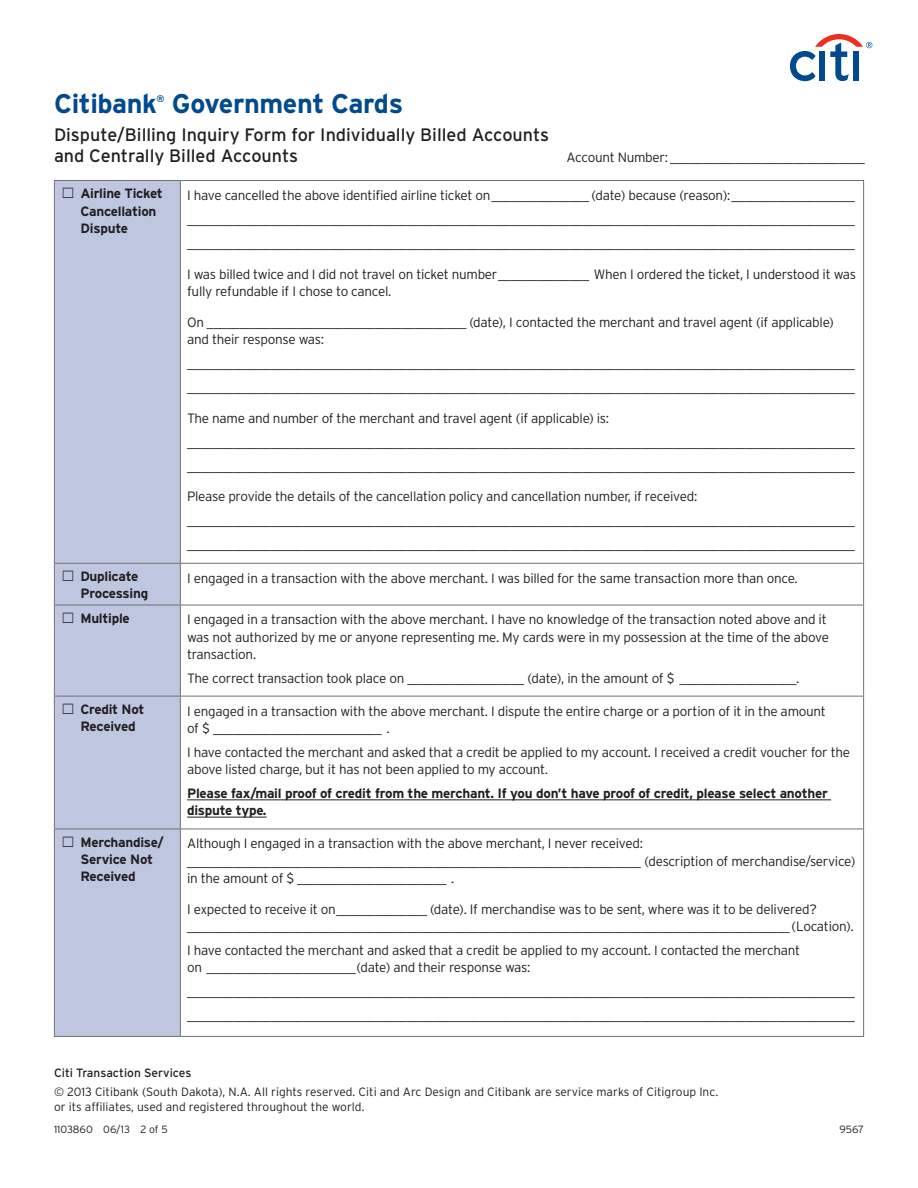
<style>
.page{position:relative;width:918px;height:1188px;background:#fff}
.page>*{position:absolute;margin:0;border:0;box-sizing:border-box;transform-origin:0 0}
.t1{font:700 27px "Interstate";letter-spacing:-.015em;color:#004a8d}
.t2{font:18px/21px "Interstate";color:#231f20}
.t3{font:300 13.5px/17.2px "Interstate";letter-spacing:-.02em;color:#231f20}
.t4{font:700 13.5px/17.2px "Interstate";letter-spacing:-.02em;color:#231f20}
.t5{font:300 12px/15px "Interstate";color:#231f20}
.t6{font:12px "Interstate";color:#231f20}
.t7{font:300 10.5px "Interstate";color:#231f20}
.t8{font:700 9.6px "Interstate";color:#004a8d}
</style>
<div class="page">
<svg style="left:790px;top:34px;width:82px;height:47px"></svg>
<div style="left:55px;top:181px;width:125px;height:855px;background:#bfc7e0"></div>
<hr style="left:54px;top:180px;width:126px;height:1px;background:#717074">
<hr style="left:54px;top:563px;width:126px;height:1px;background:#717074">
<hr style="left:54px;top:605px;width:126px;height:1px;background:#717074">
<hr style="left:54px;top:696px;width:126px;height:1px;background:#717074">
<hr style="left:54px;top:829px;width:126px;height:1px;background:#717074">
<hr style="left:54px;top:1036px;width:126px;height:1px;background:#717074">
<hr style="left:54px;top:181px;width:1px;height:382px;background:#717074">
<hr style="left:180px;top:180px;width:684px;height:1px;background:#717074">
<hr style="left:180px;top:181px;width:1px;height:382px;background:#717074">
<hr style="left:863px;top:181px;width:1px;height:382px;background:#717074">
<hr style="left:54px;top:564px;width:1px;height:41px;background:#717074">
<hr style="left:180px;top:563px;width:684px;height:1px;background:#717074">
<hr style="left:180px;top:564px;width:1px;height:41px;background:#717074">
<hr style="left:863px;top:564px;width:1px;height:41px;background:#717074">
<hr style="left:54px;top:605px;width:1px;height:91px;background:#717074">
<hr style="left:180px;top:605px;width:684px;height:1px;background:#717074">
<hr style="left:180px;top:605px;width:1px;height:91px;background:#717074">
<hr style="left:863px;top:605px;width:1px;height:91px;background:#717074">
<hr style="left:54px;top:696px;width:1px;height:133px;background:#717074">
<hr style="left:180px;top:696px;width:684px;height:1px;background:#717074">
<hr style="left:180px;top:696px;width:1px;height:133px;background:#717074">
<hr style="left:863px;top:696px;width:1px;height:133px;background:#717074">
<hr style="left:54px;top:829px;width:1px;height:207px;background:#717074">
<hr style="left:180px;top:829px;width:684px;height:1px;background:#717074">
<hr style="left:180px;top:829px;width:1px;height:207px;background:#717074">
<hr style="left:863px;top:829px;width:1px;height:207px;background:#717074">
<hr style="left:180px;top:1036px;width:684px;height:1px;background:#717074">
<hr style="left:187px;top:800px;width:644px;height:1px;background:#231f20">
<hr style="left:187px;top:817px;width:80px;height:1px;background:#231f20">
<h1 class="t1" style="left:54px;top:87px;width:105px">Citibank</h1>
<p class="t8" style="left:157px;top:92px;width:10px">®</p>
<h1 class="t1" style="left:172px;top:87px;width:233px">Government Cards</h1>
<h2 class="t2" style="left:54px;top:124px;width:497px">Dispute/Billing Inquiry Form for Individually Billed Accounts and Centrally Billed Accounts</h2>
<p class="t4" style="left:81px;top:185px;width:84px;text-indent:-20px">□ Airline Ticket<br>Cancellation<br>Dispute</p>
<p class="t3" style="left:187px;top:183px;width:669px;line-height:24px;text-align:justify">I have cancelled the above identified airline ticket on_______________ (date) because (reason):___________________ _______________________________________________________________________________________________________ _______________________________________________________________________________________________________</p>
<p class="t3" style="left:187px;top:265px;width:670px">I was billed twice and I did not travel on ticket number______________ When I ordered the ticket, I understood it was fully refundable if I chose to cancel.</p>
<p class="t3" style="left:187px;top:313px;width:648px">On ________________________________________ (date), I contacted the merchant and travel agent (if applicable) and their response was:</p>
<p class="t3" style="left:187px;top:351px;width:669px;line-height:24px">_______________________________________________________________________________________________________ _______________________________________________________________________________________________________</p>
<p class="t3" style="left:187px;top:406px;width:669px;line-height:24px">The name and number of the merchant and travel agent (if applicable) is: _______________________________________________________________________________________________________ _______________________________________________________________________________________________________</p>
<p class="t3" style="left:187px;top:485px;width:669px;line-height:24px">Please provide the details of the cancellation policy and cancellation number, if received: _______________________________________________________________________________________________________ _______________________________________________________________________________________________________</p>
<p class="t4" style="left:81px;top:568px;width:69px;text-indent:-20px">□ Duplicate<br>Processing</p>
<p class="t3" style="left:187px;top:569px;width:612px">I engaged in a transaction with the above merchant. I was billed for the same transaction more than once.</p>
<p class="t4" style="left:61px;top:609px;width:70px">□ Multiple</p>
<p class="t3" style="left:187px;top:611px;width:643px">I engaged in a transaction with the above merchant. I have no knowledge of the transaction noted above and it was not authorized by me or anyone representing me. My cards were in my possession at the time of the above transaction.</p>
<p class="t3" style="left:187px;top:669px;width:614px">The correct transaction took place on __________________ (date), in the amount of $ __________________.</p>
<p class="t4" style="left:81px;top:700px;width:65px;text-indent:-20px">□ Credit Not<br>Received</p>
<p class="t3" style="left:187px;top:702px;width:640px">I engaged in a transaction with the above merchant. I dispute the entire charge or a portion of it in the amount of $ __________________________ .</p>
<p class="t3" style="left:187px;top:743px;width:665px">I have contacted the merchant and asked that a credit be applied to my account. I received a credit voucher for the above listed charge, but it has not been applied to my account.</p>
<p class="t4" style="left:187px;top:785px;width:642px">Please fax/mail proof of credit from the merchant. If you don’t have proof of credit, please select another dispute type.</p>
<p class="t4" style="left:81px;top:833px;width:85px;text-indent:-20px">□ Merchandise/<br>Service Not<br>Received</p>
<p class="t3" style="left:187px;top:835px;width:670px">Although I engaged in a transaction with the above merchant, I never received: ______________________________________________________________________ (description of merchandise/service) in the amount of $ _______________________ .</p>
<p class="t3" style="left:187px;top:900px;width:668px">I expected to receive it on______________ (date). If merchandise was to be sent, where was it to be delivered? _____________________________________________________________________________________________(Location).</p>
<p class="t3" style="left:187px;top:941px;width:615px">I have contacted the merchant and asked that a credit be applied to my account. I contacted the merchant on _______________________(date) and their response was:</p>
<p class="t3" style="left:187px;top:979px;width:669px;line-height:24px">_______________________________________________________________________________________________________ _______________________________________________________________________________________________________</p>
<p class="t3" style="left:567px;top:149px;width:300px">Account Number: ______________________________</p>
<p class="t6" style="left:54px;top:1066px;width:139px">Citi Transaction Services</p>
<p class="t5" style="left:54px;top:1084px;width:666px">© 2013 Citibank (South Dakota), N.A. All rights reserved. Citi and Arc Design and Citibank are service marks of Citigroup Inc. or its affiliates, used and registered throughout the world.</p>
<p class="t7" style="left:54px;top:1123px;width:115px">1103860 06/13 2 of 5</p>
<p class="t7" style="left:839px;top:1123px;width:26px">9567</p>
</div>
